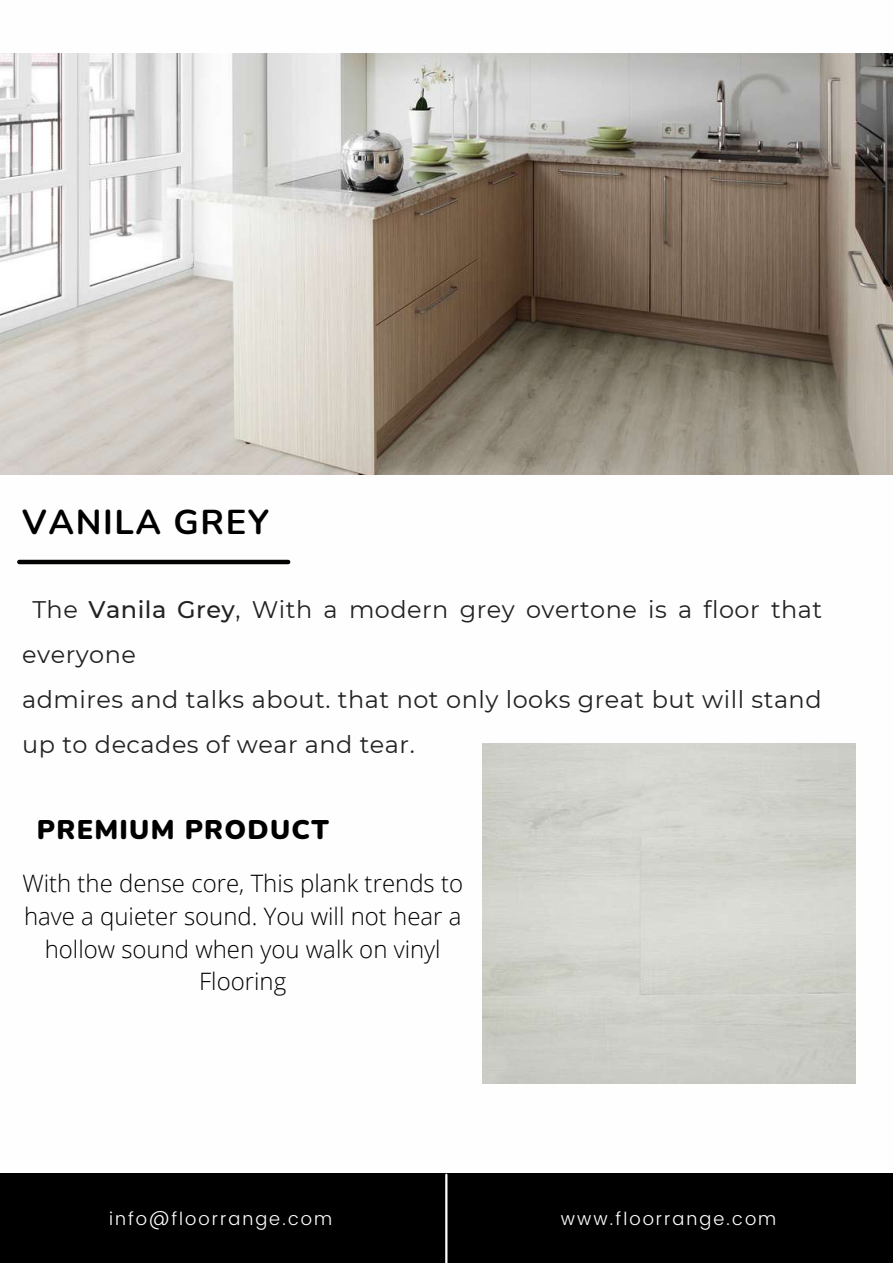
<style>
.page{position:relative;width:893px;height:1264px;background:#fff}
.page>*{position:absolute;margin:0;border:0;box-sizing:border-box;transform-origin:0 0}
.t1{font:700 34.5px "Nunito";letter-spacing:.045em;color:#000}
.t2{font:900 27px "Nunito";letter-spacing:.045em;color:#000}
.t3{font:24px/45px "Montserrat";letter-spacing:.02em;color:#222}
.t4{font:300 24px/32.5px "Open Sans";color:#000;text-align:center}
.t5{font:300 18px "Poppins";letter-spacing:.11em;color:#fff}
.s1{font-weight:500}
</style>
<div class="page">
<img style="left:0;top:54px;width:892px;height:420px">
<div style="left:0;top:1173px;width:892px;height:89px;background:#000"></div>
<hr style="left:445px;top:1174px;width:2px;height:88px;background:#fff">
<div style="left:19px;top:559px;width:269px;height:5px;background:#020301"></div>
<h1 class="t1" style="left:22px;top:499px;width:248px">VANILA GREY</h1>
<p class="t3" style="left:22px;top:586px;width:801px;text-indent:10px">The <span class="s1">Vanila Grey</span>, With a modern grey overtone is a floor that everyone<br>admires and talks about. that not only looks great but will stand up to decades of wear and tear.</p>
<p class="t2" style="left:37px;top:811px;width:293px">PREMIUM PRODUCT</p>
<p class="t4" style="left:22px;top:866px;width:442px">With the dense core, This plank trends to have a quieter sound. You will not hear a hollow sound when you walk on vinyl<br>Flooring</p>
<p class="t5" style="left:109px;top:1208px;width:224px">info@floorrange.com</p>
<p class="t5" style="left:561px;top:1208px;width:217px">www.floorrange.com</p>
</div>
